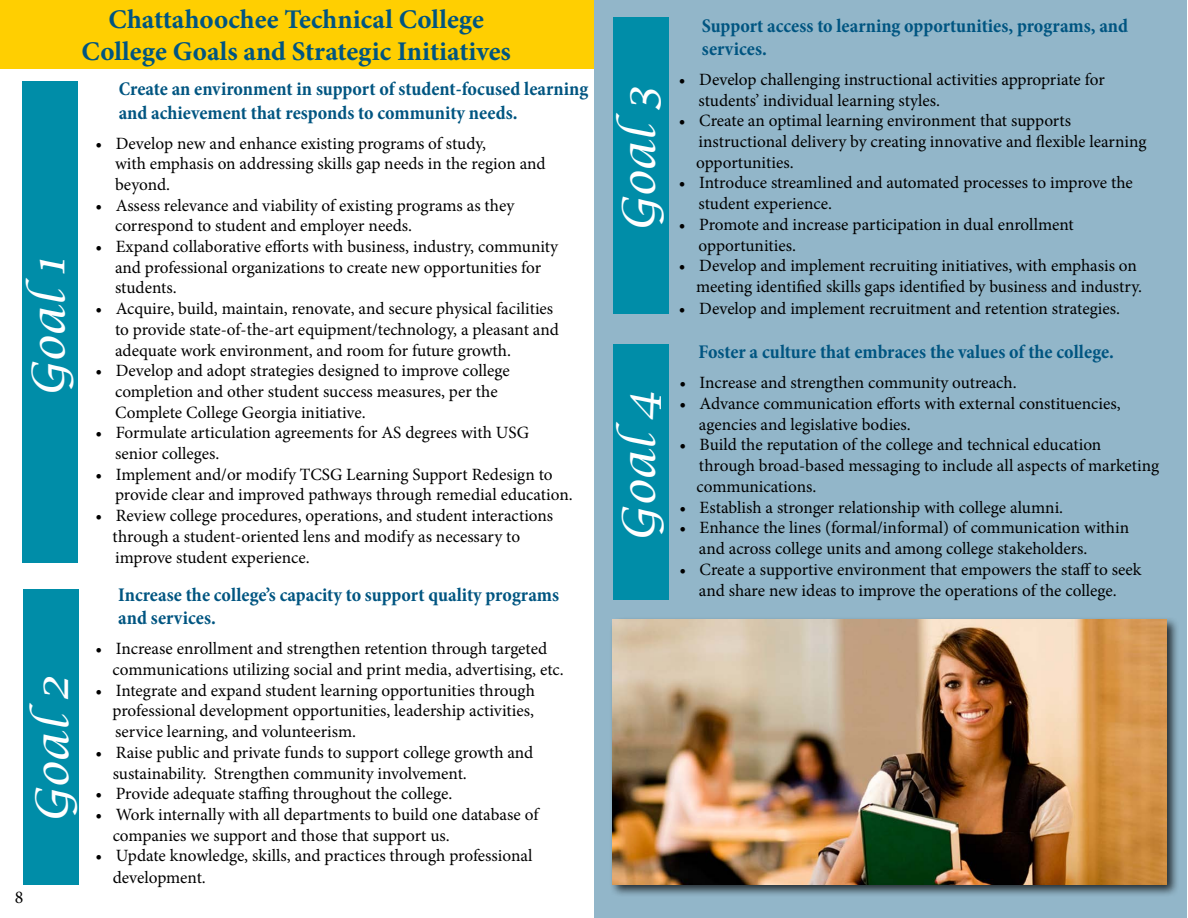
<style>
.page{position:relative;width:1188px;height:918px;background:#fff}
.page>*{position:absolute;margin:0;border:0;box-sizing:border-box;transform-origin:0 0}
.t1{font:italic 45px "Lucida Calligraphy";letter-spacing:-.01em;color:#fff}
.t2{font:700 27px/32.4px "Minion Pro";color:#005581;text-align:center}
.t3{font:700 condensed 19.5px/23.4px "Minion Pro";color:#005581}
.t4{font:18px "Minion Pro";color:#000}
.t5{font:17.25px/20.7px "Minion Pro";color:#000}
</style>
<div class="page">
<div style="left:22px;top:81px;width:56px;height:482px;background:#008da8"></div>
<div style="left:595px;top:0;width:592px;height:918px;background:#92b6c9"></div>
<div style="left:0;top:0;width:594px;height:68px;background:#ffcf01"></div>
<div style="left:609px;top:616px;width:571px;height:281px;background:#000;opacity:.75"></div>
<img style="left:613px;top:620px;width:553px;height:265px">
<div style="left:23px;top:589px;width:56px;height:296px;background:#008da8"></div>
<div style="left:613px;top:17px;width:55px;height:297px;background:#008da8"></div>
<div style="left:613px;top:344px;width:55px;height:255px;background:#008da8"></div>
<h2 class="t2" style="left:82px;top:3px;width:431px">Chattahoochee Technical College<br>College Goals and Strategic Initiatives</h2>
<h1 class="t1" style="left:21px;top:397px;width:142px;rotate:-90deg">Goal1</h1>
<h1 class="t1" style="left:25px;top:823px;width:148px;rotate:-90deg">Goal2</h1>
<p class="t4" style="left:15px;top:885px;width:10px">8</p>
<p class="t3" style="left:119px;top:77px;width:471px">Create an environment in support of student-focused learning and achievement that responds to community needs.</p>
<p class="t5" style="left:115px;top:133px;width:432px;text-indent:-20px">• Develop new and enhance existing programs of study,<br>with emphasis on addressing skills gap needs in the region and beyond.</p>
<p class="t5" style="left:115px;top:195px;width:401px;text-indent:-20px">• Assess relevance and viability of existing programs as they correspond to student and employer needs.</p>
<p class="t5" style="left:115px;top:236px;width:445px;text-indent:-20px">• Expand collaborative efforts with business, industry, community and professional organizations to create new opportunities for students.</p>
<p class="t5" style="left:115px;top:298px;width:445px;text-indent:-20px">• Acquire, build, maintain, renovate, and secure physical facilities to provide state-of-the-art equipment/technology, a pleasant and adequate work environment, and room for future growth.</p>
<p class="t5" style="left:115px;top:360px;width:396px;text-indent:-20px">• Develop and adopt strategies designed to improve college completion and other student success measures, per the<br>Complete College Georgia initiative.</p>
<p class="t5" style="left:115px;top:423px;width:416px;text-indent:-20px">• Formulate articulation agreements for AS degrees with USG senior colleges.</p>
<p class="t5" style="left:115px;top:464px;width:459px;text-indent:-20px">• Implement and/or modify TCSG Learning Support Redesign to provide clear and improved pathways through remedial education.</p>
<p class="t5" style="left:113px;top:505px;width:442px;line-height:21.1px;text-indent:-17px">• Review college procedures, operations, and student interactions through a student-oriented lens and modify as necessary to improve student experience.</p>
<p class="t3" style="left:118px;top:583px;width:442px">Increase the college’s capacity to support quality programs and services.</p>
<p class="t5" style="left:113px;top:639px;width:453px;text-indent:-17px">• Increase enrollment and strengthen retention through targeted communications utilizing social and print media, advertising, etc.</p>
<p class="t5" style="left:113px;top:680px;width:424px;text-align:justify;text-indent:-17px">• Integrate and expand student learning opportunities through professional development opportunities, leadership activities, service learning, and volunteerism.</p>
<p class="t5" style="left:113px;top:742px;width:422px;text-indent:-17px">• Raise public and private funds to support college growth and sustainability. Strengthen community involvement.</p>
<p class="t5" style="left:96px;top:783px;width:358px">• Provide adequate staffing throughout the college.</p>
<p class="t5" style="left:113px;top:804px;width:427px;text-indent:-17px">• Work internally with all departments to build one database of companies we support and those that support us.</p>
<p class="t5" style="left:113px;top:845px;width:421px;line-height:21.6px;text-indent:-17px">• Update knowledge, skills, and practices through professional development.</p>
<h1 class="t1" style="left:612px;top:232px;width:146px;rotate:-90deg">Goal3</h1>
<h1 class="t1" style="left:612px;top:542px;width:152px;rotate:-90deg">Goal4</h1>
<p class="t3" style="left:702px;top:14px;width:428px">Support access to learning opportunities, programs, and services.</p>
<p class="t5" style="left:699px;top:69px;width:408px;text-indent:-20px">• Develop challenging instructional activities appropriate for students’ individual learning styles.</p>
<p class="t5" style="left:696px;top:111px;width:452px;text-indent:-17px">• Create an optimal learning environment that supports instructional delivery by creating innovative and flexible learning opportunities.</p>
<p class="t5" style="left:699px;top:173px;width:436px;text-indent:-20px">• Introduce streamlined and automated processes to improve the student experience.</p>
<p class="t5" style="left:699px;top:214px;width:377px;text-indent:-20px">• Promote and increase participation in dual enrollment opportunities.</p>
<p class="t5" style="left:679px;top:256px;width:465px;text-align:right">• Develop and implement recruiting initiatives, with emphasis on meeting identified skills gaps identified by business and industry.</p>
<p class="t5" style="left:679px;top:298px;width:443px">• Develop and implement recruitment and retention strategies.</p>
<p class="t3" style="left:698px;top:340px;width:417px">Foster a culture that embraces the values of the college.</p>
<p class="t5" style="left:679px;top:373px;width:339px">• Increase and strengthen community outreach.</p>
<p class="t5" style="left:699px;top:393px;width:423px;text-indent:-20px">• Advance communication efforts with external constituencies, agencies and legislative bodies.</p>
<p class="t5" style="left:697px;top:435px;width:464px;text-indent:-17px">• Build the reputation of the college and technical education through broad-based messaging to include all aspects of marketing communications.</p>
<p class="t5" style="left:679px;top:497px;width:385px">• Establish a stronger relationship with college alumni.</p>
<p class="t5" style="left:699px;top:518px;width:432px;text-indent:-20px">• Enhance the lines (formal/informal) of communication within and across college units and among college stakeholders.</p>
<p class="t5" style="left:679px;top:558px;width:464px;line-height:21.6px;text-align:center">• Create a supportive environment that empowers the staff to seek and share new ideas to improve the operations of the college.</p>
</div>
